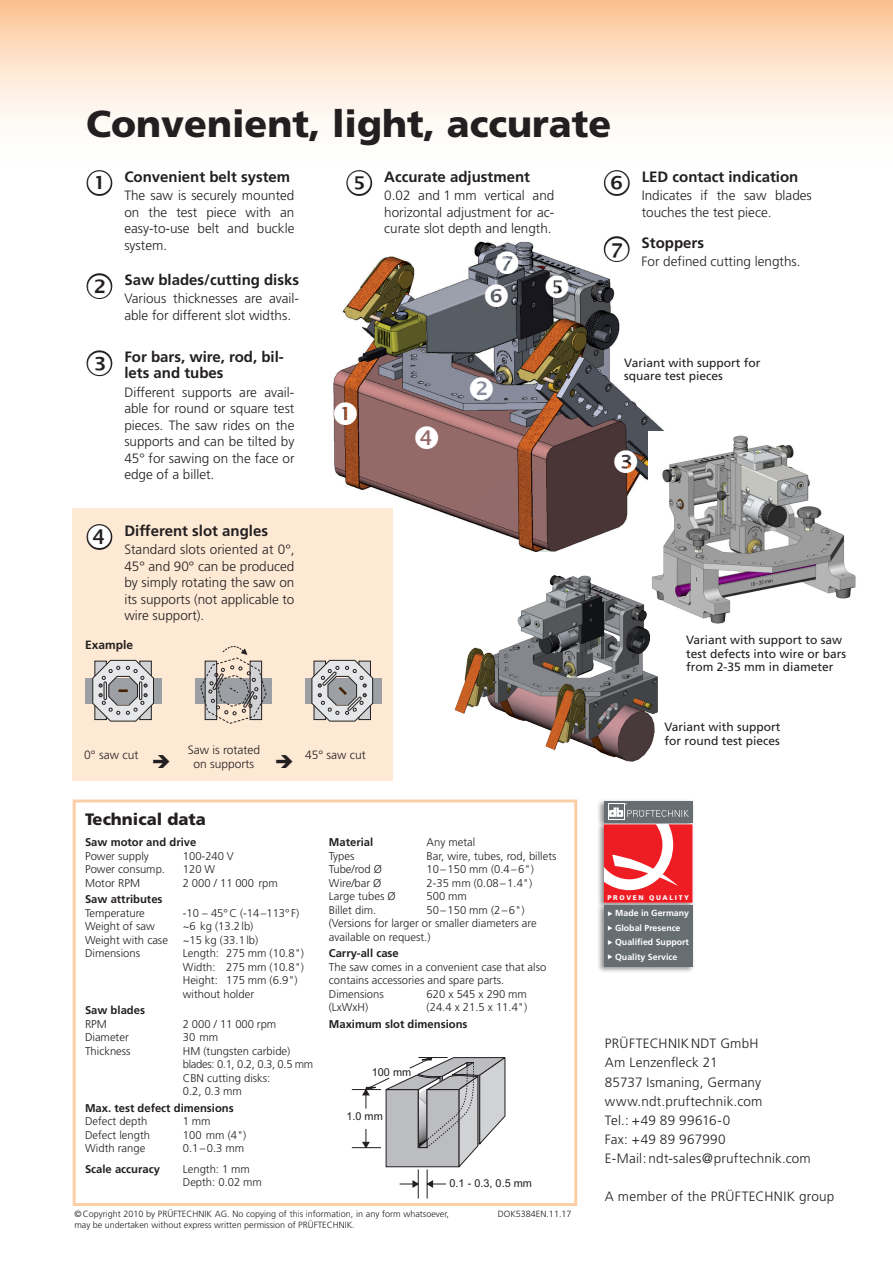
<style>
.page{position:relative;width:893px;height:1263px;background:#fff}
.page>*{position:absolute;margin:0;border:0;box-sizing:border-box;transform-origin:0 0}
.t1{font:900 37.5px "Frutiger";color:#231f20}
.t2{font:900 16.5px "Frutiger";color:#231f20}
.t3{font:700 15px/16.5px "Frutiger CE";color:#231f20}
.t4{font:300 13.5px/16.5px "Frutiger";color:#231f20;text-align:justify}
.t5{font:12px/13.5px "Frutiger";color:#231f20}
.t6{font:300 12px/14.4px "Frutiger";color:#231f20;text-align:center}
.t7{font:700 12px "Frutiger CE";color:#231f20}
.t8{font:300 11.25px/13.5px "Frutiger";color:#231f20}
.t9{font:700 11.25px "Frutiger";color:#231f20}
.t10{font:10.95px "Arial";color:#231f20}
.t11{font:300 9px/10.8px "Frutiger";color:#231f20}
.t12{font:700 8.85px/14.4px "Frutiger";color:#fff}
.t13{font:900 6.75px "Frutiger";color:#fff}
</style>
<div class="page">
<div style="left:73px;top:799px;width:504px;height:407px;background:#fff;border:3px solid #fccea5"></div>
<img style="left:454px;top:575px;width:204px;height:187px">
<svg style="left:352px;top:1057px;width:154px;height:141px"></svg>
<img style="left:333px;top:241px;width:332px;height:310px">
<svg style="left:0;top:0;width:893px;height:122px;background:#fde1c7"></svg>
<img style="left:649px;top:431px;width:207px;height:195px">
<div style="left:72px;top:508px;width:321px;height:273px;background:#fee9d5"></div>
<div style="left:86px;top:678px;width:76px;height:26px;background:#9c9fa3"></div>
<svg style="left:92px;top:660px;width:62px;height:61px"></svg>
<div style="left:104px;top:682px;width:3px;height:18px;border:1px solid #231f20"></div>
<div style="left:139px;top:682px;width:3px;height:18px;border:1px solid #231f20"></div>
<div style="left:195px;top:678px;width:77px;height:26px;background:#9c9fa3"></div>
<svg style="left:200px;top:646px;width:67px;height:78px"></svg>
<div style="left:305px;top:678px;width:77px;height:25px;background:#9c9fa3"></div>
<svg style="left:312px;top:660px;width:61px;height:61px"></svg>
<div style="left:597px;top:799px;width:98px;height:174px;background:#231f20;opacity:.5"></div>
<div style="left:604px;top:801px;width:88px;height:21px;background:#676e72"></div>
<div style="left:604px;top:905px;width:88px;height:61px;background:#676e72"></div>
<svg style="left:604px;top:803px;width:88px;height:100px"></svg>
<svg style="left:608px;top:911px;width:4px;height:5px"></svg>
<svg style="left:608px;top:926px;width:4px;height:4px"></svg>
<svg style="left:608px;top:940px;width:4px;height:5px"></svg>
<svg style="left:608px;top:954px;width:4px;height:5px"></svg>
<svg style="left:334px;top:402px;width:23px;height:23px"></svg>
<svg style="left:470px;top:376px;width:23px;height:24px"></svg>
<svg style="left:615px;top:450px;width:22px;height:23px"></svg>
<svg style="left:415px;top:426px;width:23px;height:23px"></svg>
<svg style="left:485px;top:284px;width:23px;height:23px"></svg>
<svg style="left:546px;top:275px;width:23px;height:23px"></svg>
<svg style="left:496px;top:251px;width:23px;height:23px"></svg>
<svg style="left:86px;top:170px;width:27px;height:26px"></svg>
<svg style="left:86px;top:273px;width:27px;height:26px"></svg>
<svg style="left:86px;top:350px;width:27px;height:27px"></svg>
<svg style="left:346px;top:170px;width:27px;height:26px"></svg>
<svg style="left:86px;top:524px;width:27px;height:26px"></svg>
<svg style="left:603px;top:170px;width:27px;height:26px"></svg>
<svg style="left:602px;top:236px;width:29px;height:27px"></svg>
<h1 class="t1" style="left:86px;top:101px;width:527px">Convenient, light, accurate</h1>
<h3 class="t3" style="left:124px;top:168px;width:167px">Convenient belt system</h3>
<p class="t4" style="left:124px;top:187px;width:172px">The saw is securely mounted on the test piece with an easy-to-use belt and buckle system.</p>
<h3 class="t3" style="left:124px;top:271px;width:176px">Saw blades/cutting disks</h3>
<p class="t4" style="left:124px;top:291px;width:176px">Various thicknesses are avail&shy;able for different slot widths.</p>
<h3 class="t3" style="left:124px;top:348px;width:161px">For bars, wire, rod, bil&shy;lets and tubes</h3>
<p class="t4" style="left:124px;top:384px;width:172px">Different supports are avail&shy;able for round or square test pieces. The saw rides on the supports and can be tilted by 45° for sawing on the face or edge of a billet.</p>
<h3 class="t3" style="left:384px;top:168px;width:147px">Accurate adjustment</h3>
<p class="t4" style="left:384px;top:187px;width:172px">0.02 and 1 mm vertical and horizontal adjustment for ac&shy;curate slot depth and length.</p>
<h3 class="t3" style="left:642px;top:168px;width:158px">LED contact indication</h3>
<p class="t4" style="left:642px;top:187px;width:172px">Indicates if the saw blades touches the test piece.</p>
<h3 class="t3" style="left:642px;top:234px;width:64px">Stoppers</h3>
<p class="t4" style="left:642px;top:254px;width:161px">For defined cutting lengths.</p>
<p class="t5" style="left:624px;top:355px;width:138px">Variant with support for square test pieces</p>
<h3 class="t3" style="left:124px;top:522px;width:145px">Different slot angles</h3>
<p class="t4" style="left:124px;top:541px;width:172px">Standard slots oriented at 0°, 45° and 90° can be produced by simply rotating the saw on its supports (not applicable to wire support).</p>
<p class="t7" style="left:85px;top:637px;width:50px">Example</p>
<p class="t5" style="left:686px;top:633px;width:162px">Variant with support to saw test defects into wire or bars from 2-35 mm in diameter</p>
<p class="t6" style="left:84px;top:748px;width:56px">0° saw cut</p>
<p class="t6" style="left:188px;top:742px;width:74px">Saw is rotated on supports</p>
<p class="t6" style="left:305px;top:748px;width:62px">45° saw cut</p>
<h2 class="t2" style="left:85px;top:809px;width:122px">Technical data</h2>
<p class="t5" style="left:664px;top:720px;width:118px">Variant with support for round test pieces</p>
<p class="t9" style="left:85px;top:836px;width:113px">Saw motor and drive</p>
<p class="t8" style="left:85px;top:849px;width:65px">Power supply</p>
<p class="t8" style="left:183px;top:849px;width:52px">100-240 V</p>
<p class="t8" style="left:85px;top:863px;width:82px">Power consump.</p>
<p class="t8" style="left:183px;top:863px;width:34px">120 W</p>
<p class="t8" style="left:85px;top:876px;width:57px">Motor RPM</p>
<p class="t8" style="left:183px;top:876px;width:96px">2 000 / 11 000 rpm</p>
<p class="t9" style="left:85px;top:893px;width:79px">Saw attributes</p>
<p class="t8" style="left:85px;top:906px;width:61px">Temperature</p>
<p class="t8" style="left:183px;top:906px;width:118px">-10 – 45°C (-14–113° F)</p>
<p class="t8" style="left:85px;top:920px;width:71px">Weight of saw</p>
<p class="t8" style="left:183px;top:920px;width:72px">~6 kg (13.2lb)</p>
<p class="t8" style="left:85px;top:933px;width:84px">Weight with case</p>
<p class="t8" style="left:183px;top:933px;width:77px">~15 kg (33.1lb)</p>
<p class="t8" style="left:85px;top:947px;width:57px">Dimensions</p>
<p class="t8" style="left:183px;top:947px;width:123px">Length: 275 mm (10.8")<br>Width: 275 mm (10.8")<br>Height: 175 mm (6.9") without holder</p>
<p class="t9" style="left:85px;top:1004px;width:62px">Saw blades</p>
<p class="t8" style="left:85px;top:1017px;width:23px">RPM</p>
<p class="t8" style="left:183px;top:1017px;width:95px">2 000 / 11 000 rpm</p>
<p class="t8" style="left:85px;top:1031px;width:45px">Diameter</p>
<p class="t8" style="left:183px;top:1031px;width:37px">30 mm</p>
<p class="t8" style="left:85px;top:1044px;width:47px">Thickness</p>
<p class="t8" style="left:183px;top:1044px;width:132px">HM (tungsten carbide) blades: 0.1, 0.2, 0.3, 0.5 mm<br>CBN cutting disks:<br>0.2, 0.3 mm</p>
<p class="t9" style="left:85px;top:1101px;width:150px">Max. test defect dimensions</p>
<p class="t8" style="left:85px;top:1115px;width:64px">Defect depth</p>
<p class="t8" style="left:183px;top:1115px;width:29px">1 mm</p>
<p class="t8" style="left:85px;top:1128px;width:67px">Defect length</p>
<p class="t8" style="left:183px;top:1128px;width:65px">100 mm (4")</p>
<p class="t8" style="left:85px;top:1142px;width:62px">Width range</p>
<p class="t8" style="left:183px;top:1142px;width:63px">0.1–0.3 mm</p>
<p class="t9" style="left:85px;top:1162px;width:77px">Scale accuracy</p>
<p class="t8" style="left:183px;top:1162px;width:81px">Length: 1 mm<br>Depth: 0.02 mm</p>
<p class="t9" style="left:329px;top:836px;width:46px">Material</p>
<p class="t8" style="left:427px;top:836px;width:50px">Any metal</p>
<p class="t8" style="left:329px;top:849px;width:27px">Types</p>
<p class="t8" style="left:427px;top:849px;width:131px">Bar, wire, tubes, rod, billets</p>
<p class="t8" style="left:329px;top:863px;width:55px">Tube/rod Ø</p>
<p class="t8" style="left:427px;top:863px;width:109px">10–150 mm (0.4–6")</p>
<p class="t8" style="left:329px;top:876px;width:54px">Wire/bar Ø</p>
<p class="t8" style="left:427px;top:876px;width:107px">2-35 mm (0.08–1.4")</p>
<p class="t8" style="left:329px;top:890px;width:68px">Large tubes Ø</p>
<p class="t8" style="left:427px;top:890px;width:42px">500 mm</p>
<p class="t8" style="left:329px;top:903px;width:49px">Billet dim.</p>
<p class="t8" style="left:329px;top:903px;width:209px;text-indent:98px">50–150 mm (2–6") (Versions for larger or smaller diameters are available on request.)</p>
<p class="t9" style="left:329px;top:947px;width:72px">Carry-all case</p>
<p class="t8" style="left:329px;top:960px;width:219px">The saw comes in a convenient case that also contains accessories and spare parts.<br>Dimensions</p>
<p class="t8" style="left:427px;top:987px;width:102px">620 x 545 x 290 mm</p>
<p class="t8" style="left:329px;top:1001px;width:41px">(LxWxH)</p>
<p class="t8" style="left:427px;top:1001px;width:102px">(24.4 x 21.5 x 11.4")</p>
<p class="t9" style="left:329px;top:1017px;width:140px">Maximum slot dimensions</p>
<p class="t10" style="left:372px;top:1065px;width:41px">100 mm</p>
<p class="t10" style="left:346px;top:1109px;width:38px">1.0 mm</p>
<p class="t10" style="left:449px;top:1176px;width:84px">0.1 - 0.3, 0.5 mm</p>
<p class="t11" style="left:74px;top:1209px;width:376px">©Copyright 2010 by PRÜFTECHNIK AG. No copying of this information, in any form whatsoever, may be undertaken without express written permission of PRÜFTECHNIK.</p>
<p class="t11" style="left:498px;top:1209px;width:75px">DOK5384EN.11.17</p>
<p class="t13" style="left:607px;top:894px;width:83px">P R O V E N Q U A L I T Y</p>
<p class="t12" style="left:615px;top:906px;width:75px">Made in Germany<br>Global Presence<br>Qualified Support<br>Quality Service</p>
<p class="t4" style="left:605px;top:1034px;width:207px;line-height:19.2px;text-align:left">PRÜFTECHNIKNDT GmbH<br>Am Lenzenfleck 21<br>85737 Ismaning, Germany www.ndt.pruftechnik.com<br>Tel.: +49 89 99616-0<br>Fax: +49 89 967990<br>E-Mail: ndt-sales@pruftechnik.com</p>
<p class="t4" style="left:605px;top:1189px;width:231px">A member of the PRÜFTECHNIK group</p>
</div>
